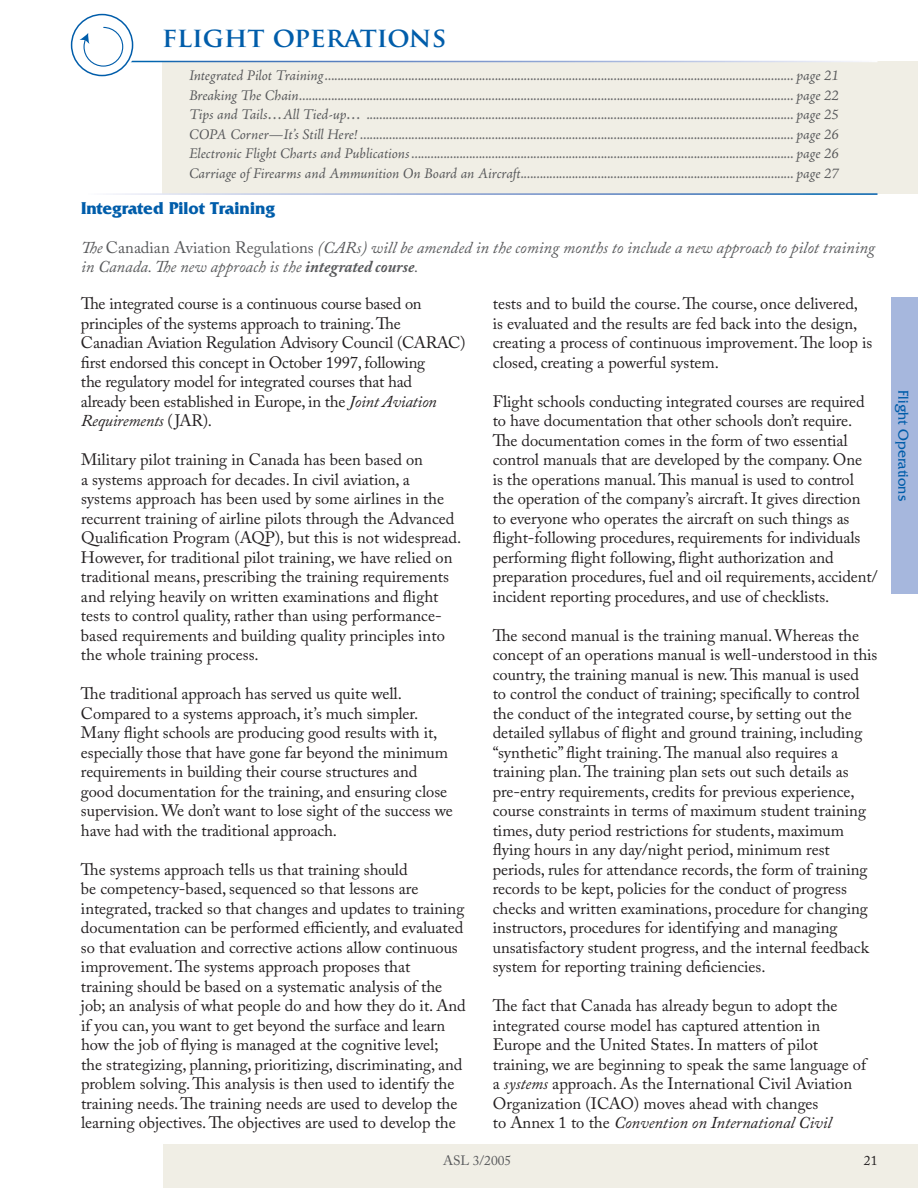
<style>
.page{position:relative;width:918px;height:1188px;background:#fff}
.page>*{position:absolute;margin:0;border:0;box-sizing:border-box;transform-origin:0 0}
.t1{font:700 27px "Trajan Pro";color:#005daa}
.t2{font:700 18px "Friz Quadrata";color:#005daa}
.t3{font:16.5px/19.5px "Adobe Caslon Pro";letter-spacing:-.005em;color:#231f20}
.t4{font:italic 16.5px/19.5px "Adobe Caslon Pro";color:#58595b}
.t5{font:italic 15px/19.5px "Adobe Jenson Pro";letter-spacing:-.005em;color:#58595b;text-align:justify}
.t6{font:15px "Friz Quadrata";color:#005daa}
.t7{font:13.5px "Adobe Caslon Pro";color:#58595b}
.t8{font:13.5px "Adobe Caslon Pro";color:#231f20}
.s1{font-style:normal}
.s2{font-weight:700}
.s3{font-style:italic}
</style>
<div class="page">
<div style="left:163px;top:1144px;width:755px;height:44px;background:#f0eee5"></div>
<div style="left:162px;top:61px;width:756px;height:133px;background:#f0eee5"></div>
<hr style="left:81px;top:61px;width:797px;height:1px;background:#fff">
<hr style="left:81px;top:193px;width:797px;height:2px;background:#fff">
<svg style="left:68px;top:11px;width:68px;height:68px"></svg>
<div style="left:71px;top:14px;width:62px;height:62px;border:2px solid #005daa;border-radius:50%"></div>
<svg style="left:78px;top:26px;width:46px;height:41px"></svg>
<div style="left:891px;top:297px;width:27px;height:297px;background:#a6b7dd"></div>
<h1 class="t1" style="left:162px;top:21px;width:286px">FLIGHT OPERATIONS</h1>
<p class="t5" style="left:189px;top:67px;width:651px">Integrated Pilot Training.................................................................................................................................................. page 21<br>Breaking The Chain.......................................................................................................................................................... page 22<br>Tips and Tails…All Tied-up… ..................................................................................................................................... page 25<br>COPA Corner—It’s Still Here! ....................................................................................................................................... page 26<br>Electronic Flight Charts and Publications....................................................................................................................... page 26<br>Carriage of Firearms and Ammunition On Board an Aircraft..................................................................................... page 27</p>
<p class="t2" style="left:81px;top:198px;width:195px">Integrated Pilot Training</p>
<p class="t4" style="left:81px;top:237px;width:796px">The <span class="s1">Canadian Aviation Regulations</span> (CARs) will be amended in the coming months to include a new approach to pilot training in Canada. The new approach is the <span class="s2">integrated course</span>.</p>
<p class="t3" style="left:81px;top:294px;width:386px">The integrated course is a continuous course based on principles of the systems approach to training.The Canadian Aviation Regulation Advisory Council (CARAC) first endorsed this concept in October 1997, following<br>the regulatory model for integrated courses that had<br>already been established in Europe, in the <span class="s3">Joint Aviation Requirements</span> (JAR).</p>
<p class="t3" style="left:81px;top:450px;width:382px">Military pilot training in Canada has been based on<br>a systems approach for decades. In civil aviation, a systems approach has been used by some airlines in the recurrent training of airline pilots through the Advanced Qualification Program (AQP)<span class="s3">,</span> but this is not widespread.<br>However, for traditional pilot training, we have relied on traditional means, prescribing the training requirements and relying heavily on written examinations and flight tests to control quality, rather than using performance&shy;based requirements and building quality principles into the whole training process.</p>
<p class="t3" style="left:81px;top:684px;width:373px">The traditional approach has served us quite well.<br>Compared to a systems approach, it’s much simpler.<br>Many flight schools are producing good results with it, especially those that have gone far beyond the minimum requirements in building their course structures and good documentation for the training, and ensuring close supervision. We don’t want to lose sight of the success we have had with the traditional approach.</p>
<p class="t3" style="left:81px;top:859px;width:386px">The systems approach tells us that training should<br>be competency-based, sequenced so that lessons are integrated, tracked so that changes and updates to training documentation can be performed efficiently, and evaluated so that evaluation and corrective actions allow continuous improvement.The systems approach proposes that training should be based on a systematic analysis of the job; an analysis of what people do and how they do it. And if you can, you want to get beyond the surface and learn how the job of flying is managed at the cognitive level;<br>the strategizing, planning, prioritizing, discriminating, and problem solving.This analysis is then used to identify the training needs.The training needs are used to develop the learning objectives.The objectives are used to develop the</p>
<p class="t3" style="left:493px;top:294px;width:381px">tests and to build the course.The course, once delivered, is evaluated and the results are fed back into the design, creating a process of continuous improvement.The loop is closed, creating a powerful system.</p>
<p class="t3" style="left:493px;top:391px;width:386px">Flight schools conducting integrated courses are required to have documentation that other schools don’t require.<br>The documentation comes in the form of two essential control manuals that are developed by the company. One<br>is the operations manual.This manual is used to control the operation of the company’s aircraft. It gives direction to everyone who operates the aircraft on such things as flight-following procedures, requirements for individuals performing flight following, flight authorization and preparation procedures, fuel and oil requirements, accident/ incident reporting procedures, and use of checklists.</p>
<p class="t3" style="left:493px;top:625px;width:386px">The second manual is the training manual. Whereas the concept of an operations manual is well-understood in this country, the training manual is new.This manual is used<br>to control the conduct of training; specifically to control the conduct of the integrated course, by setting out the detailed syllabus of flight and ground training, including “synthetic” flight training.The manual also requires a training plan.The training plan sets out such details as pre-entry requirements, credits for previous experience, course constraints in terms of maximum student training times, duty period restrictions for students, maximum flying hours in any day/night period, minimum rest periods, rules for attendance records, the form of training records to be kept, policies for the conduct of progress checks and written examinations, procedure for changing instructors, procedures for identifying and managing unsatisfactory student progress, and the internal feedback system for reporting training deficiencies.</p>
<p class="t3" style="left:493px;top:996px;width:375px">The fact that Canada has already begun to adopt the integrated course model has captured attention in Europe and the United States. In matters of pilot training, we are beginning to speak the same language of a <span class="s3">systems</span> approach. As the International Civil Aviation Organization (ICAO) moves ahead with changes<br>to Annex 1 to the <span class="s3">Convention on International Civil</span></p>
<p class="t7" style="left:443px;top:1152px;width:70px">ASL 3/2005</p>
<p class="t8" style="left:864px;top:1152px;width:15px">21</p>
<p class="t6" style="left:912px;top:390px;width:112px;rotate:90deg">Flight Operations</p>
</div>
